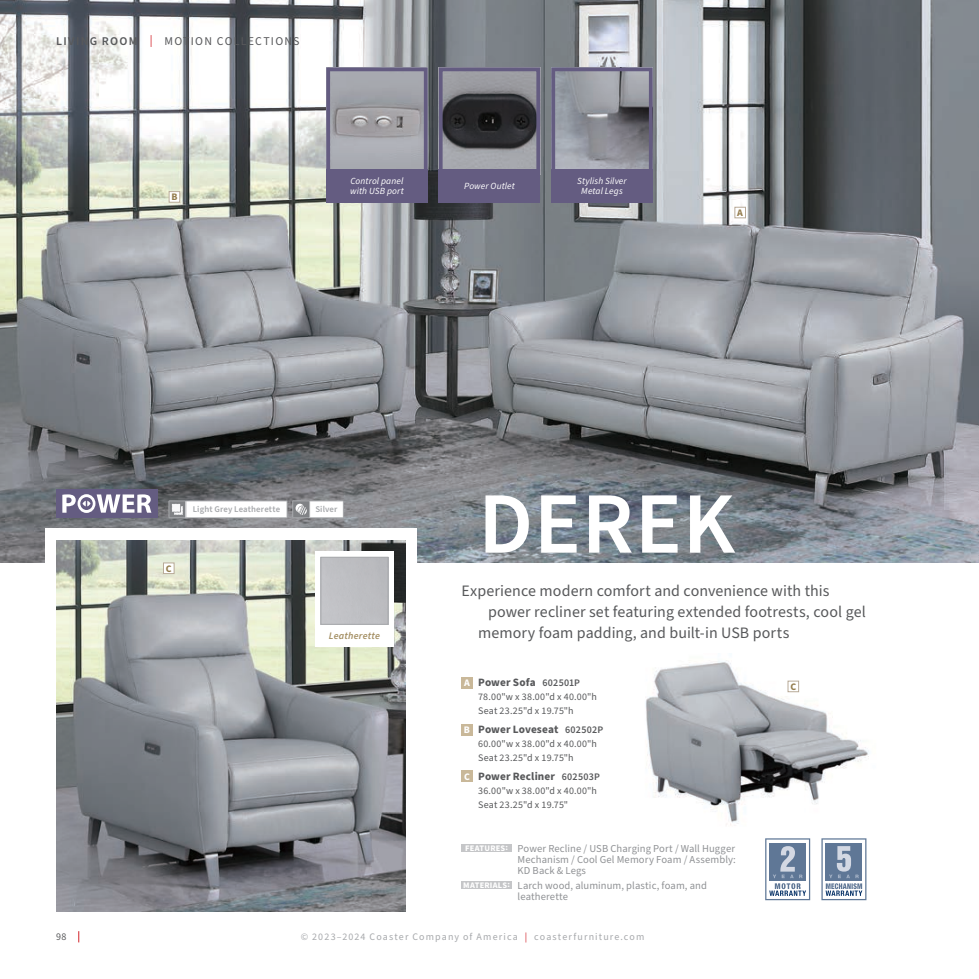
<style>
.page{position:relative;width:979px;height:979px;background:#fff}
.page>*{position:absolute;margin:0;border:0;box-sizing:border-box;transform-origin:0 0}
.t1{font:600 87.5px "Source Sans Pro";letter-spacing:.01em;color:#fff}
.t2{font:16px "Source Sans Pro";letter-spacing:.005em;color:#58595b}
.t3{font:11.88px "Source Sans Pro";letter-spacing:.105em;color:#58595b}
.t4{font:700 11.25px "Source Sans Pro";letter-spacing:.01em;color:#58595b}
.t5{font:10.62px/11.2px "Source Sans Pro";letter-spacing:.01em;color:#909295;text-align:justify}
.t6{font:10px/13.8px "Source Sans Pro";letter-spacing:.03em;color:#58595b}
.t7{font:10px "Source Sans Pro";letter-spacing:.11em;color:#a7a9ac}
.t8{font:italic 600 10px "Source Sans Pro";letter-spacing:.02em;color:#a38e62}
.t9{font:700 10px "Source Sans Pro";color:#947d4e}
.t10{font:italic 9.38px/10px "Source Sans Pro";letter-spacing:.01em;color:#fff}
.t11{font:600 8.75px "Source Sans Pro";letter-spacing:.015em;color:#a7a9ac}
.s1{font-weight:600}
.s2{color:#d2232a}
.s3{font-size:10px;color:#fff}
.s4{font-weight:600;font-size:10px}
.s5{font-weight:700;font-size:8.5px;color:#fff}
</style>
<div class="page">
<img style="left:645px;top:660px;width:224px;height:166px">
<img style="left:0;top:0;width:979px;height:562px">
<div style="left:45px;top:529px;width:371px;height:450px;background:#fff"></div>
<img style="left:56px;top:540px;width:349px;height:371px">
<div style="left:186px;top:501px;width:101px;height:17px;background:#fff"></div>
<hr style="left:186px;top:501px;width:101px;height:1px;background:#a7a9ac">
<hr style="left:186px;top:517px;width:101px;height:1px;background:#a7a9ac">
<svg style="left:169px;top:501px;width:18px;height:17px"></svg>
<div style="left:56px;top:489px;width:102px;height:29px;background:#645c81"></div>
<svg style="left:62px;top:494px;width:89px;height:19px"></svg>
<div style="left:461px;top:677px;width:11px;height:11px;background:#c9b899"></div>
<div style="left:461px;top:724px;width:11px;height:11px;background:#c9b899"></div>
<div style="left:461px;top:771px;width:11px;height:11px;background:#c9b899"></div>
<div style="left:461px;top:844px;width:51px;height:8px;background:#c5c6c8"></div>
<div style="left:461px;top:881px;width:51px;height:8px;background:#c5c6c8"></div>
<svg style="left:821px;top:838px;width:45px;height:62px"></svg>
<svg style="left:765px;top:838px;width:45px;height:62px"></svg>
<img style="left:331px;top:73px;width:92px;height:96px">
<div style="left:326px;top:68px;width:102px;height:112px;border:4px solid #645c81"></div>
<div style="left:326px;top:169px;width:102px;height:33px;background:#645c81"></div>
<img style="left:444px;top:73px;width:91px;height:96px">
<div style="left:439px;top:68px;width:101px;height:106px;border:4px solid #645c81"></div>
<div style="left:439px;top:169px;width:101px;height:33px;background:#645c81"></div>
<img style="left:556px;top:73px;width:91px;height:96px">
<div style="left:551px;top:68px;width:101px;height:106px;border:4px solid #645c81"></div>
<div style="left:551px;top:169px;width:101px;height:33px;background:#645c81"></div>
<div style="left:735px;top:207px;width:10px;height:11px;background:#fff"></div>
<div style="left:734px;top:207px;width:12px;height:11px;border:1px solid #b8aa98"></div>
<div style="left:163px;top:563px;width:11px;height:10px;background:#fff"></div>
<div style="left:163px;top:562px;width:11px;height:12px;border:1px solid #b8aa98"></div>
<div style="left:788px;top:681px;width:10px;height:11px;background:#fff"></div>
<div style="left:788px;top:681px;width:11px;height:11px;border:1px solid #b8aa98"></div>
<div style="left:169px;top:192px;width:11px;height:10px;background:#fff"></div>
<div style="left:169px;top:191px;width:11px;height:11px;border:1px solid #b8aa98"></div>
<div style="left:310px;top:501px;width:33px;height:17px;background:#fff"></div>
<hr style="left:310px;top:501px;width:33px;height:1px;background:#a7a9ac">
<svg style="left:343px;top:501px;width:1px;height:17px"></svg>
<hr style="left:310px;top:517px;width:33px;height:1px;background:#a7a9ac">
<svg style="left:287px;top:501px;width:23px;height:17px"></svg>
<svg style="left:315px;top:551px;width:79px;height:96px;fill:#c1c2c6"></svg>
<div style="left:321px;top:557px;width:67px;height:67px;border:1px solid #a7a9ac"></div>
<p class="t3" style="left:56px;top:33px;width:245px"><span class="s1">LIVING ROOM</span> <span class="s2">|</span> MOTION COLLECTIONS</p>
<p class="t9" style="left:171px;top:190px;width:8px">B</p>
<p class="t10" style="left:350px;top:176px;width:55px">Control panel with USB port</p>
<p class="t10" style="left:464px;top:181px;width:52px">Power Outlet</p>
<p class="t10" style="left:577px;top:176px;width:51px;text-align:center">Stylish Silver<br>Metal Legs</p>
<p class="t9" style="left:737px;top:206px;width:7px">A</p>
<p class="t9" style="left:166px;top:561px;width:7px">C</p>
<p class="t11" style="left:193px;top:503px;width:89px">Light Grey Leatherette</p>
<h1 class="t1" style="left:478px;top:465px;width:258px">DEREK</h1>
<h2 class="t2" style="left:461px;top:579px;width:370px">Experience modern comfort and convenience with this</h2>
<h2 class="t2" style="left:488px;top:601px;width:379px">power recliner set featuring extended footrests, cool gel</h2>
<h2 class="t2" style="left:478px;top:622px;width:313px">memory foam padding, and built-in USB ports</h2>
<p class="t4" style="left:464px;top:675px;width:118px"><span class="s3">A</span> Power Sofa <span class="s4">602501P</span></p>
<p class="t6" style="left:478px;top:690px;width:120px">78.00"w x 38.00"d x 40.00"h<br>Seat 23.25"d x 19.75"h</p>
<p class="t4" style="left:464px;top:722px;width:141px"><span class="s3">B</span> Power Loveseat <span class="s4">602502P</span></p>
<p class="t6" style="left:478px;top:737px;width:120px">60.00"w x 38.00"d x 40.00"h<br>Seat 23.25"d x 19.75"h</p>
<p class="t4" style="left:464px;top:769px;width:137px"><span class="s3">C</span> Power Recliner <span class="s4">602503P</span></p>
<p class="t6" style="left:478px;top:784px;width:120px">36.00"w x 38.00"d x 40.00"h<br>Seat 23.25"d x 19.75"</p>
<p class="t5" style="left:517px;top:843px;width:220px;text-indent:-52px"><span class="s5">FEATURES:</span> Power Recline / USB Charging Port / Wall Hugger Mechanism / Cool Gel Memory Foam / Assembly:<br>KD Back &amp; Legs</p>
<p class="t5" style="left:517px;top:879px;width:191px;text-indent:-54px"><span class="s5">MATERIALS:</span> Larch wood, aluminum, plastic, foam, and leatherette</p>
<p class="t11" style="left:315px;top:503px;width:24px">Silver</p>
<p class="t8" style="left:329px;top:629px;width:53px">Leatherette</p>
<p class="t9" style="left:790px;top:679px;width:7px">C</p>
<p class="t6" style="left:56px;top:930px;width:12px">98</p>
<p class="t7" style="left:301px;top:930px;width:345px">© 2023–2024 Coaster Company of America <span class="s2">|</span> coasterfurniture.com</p>
</div>
